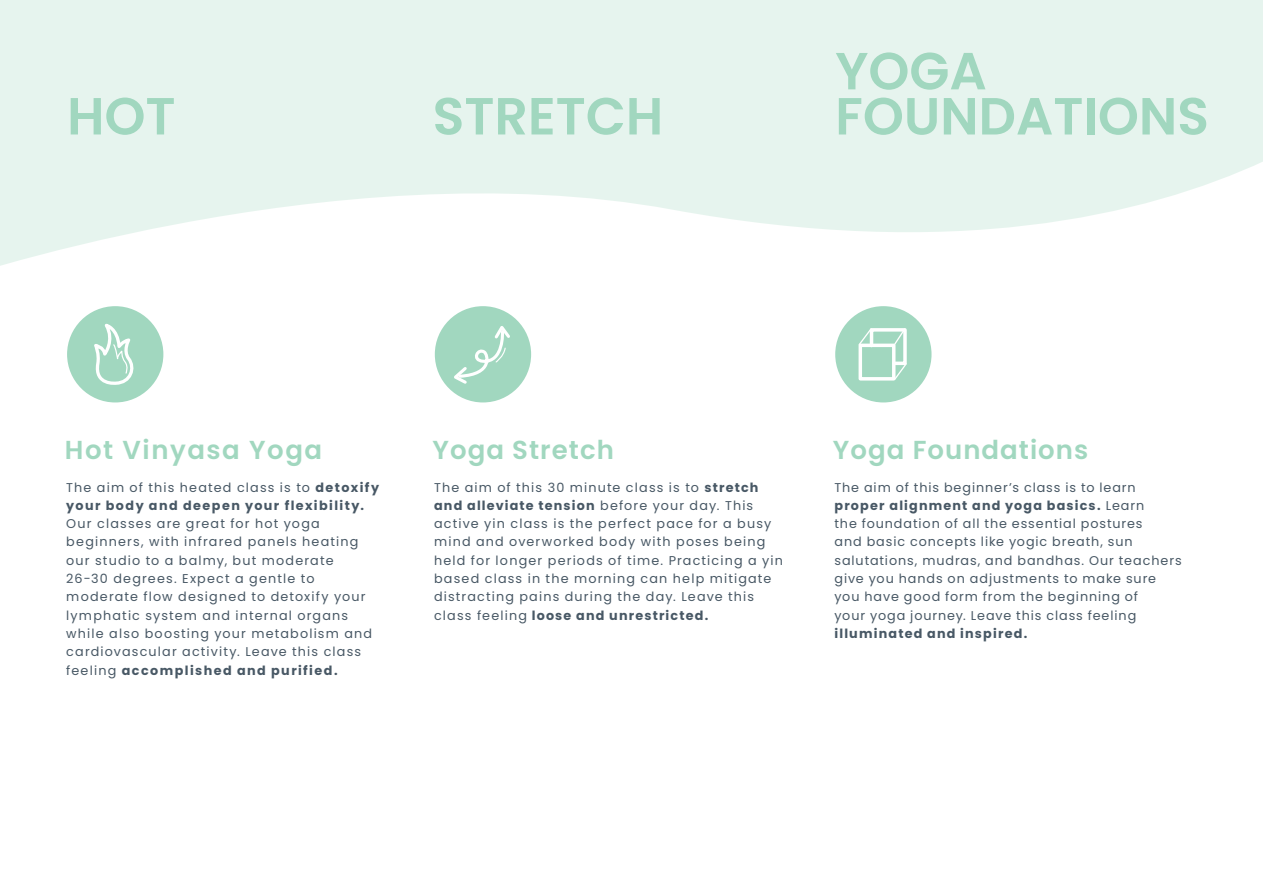
<style>
.page{position:relative;width:1263px;height:893px;background:#fff}
.page>*{position:absolute;margin:0;border:0;box-sizing:border-box;transform-origin:0 0}
.t1{font:600 52.2px/45.2px "Poppins";color:#a1d7bf}
.t2{font:600 25.95px "Poppins";letter-spacing:.04em;color:#a1d7bf}
.t3{font:600 25.95px "Poppins";letter-spacing:.06em;color:#a1d7bf}
.t4{font:12.75px/18.3px "Poppins";letter-spacing:.085em;color:#485865}
.t5{font:700 12.75px/18.3px "Poppins";letter-spacing:.11em;color:#485865}
.s1{font-weight:400}
.s2{font-weight:700}
</style>
<div class="page">
<svg style="left:0;top:0;width:1263px;height:312px;fill:#e6f4ee"></svg>
<div style="left:67px;top:306px;width:96px;height:96px;background:#a1d7bf;border-radius:50%"></div>
<svg style="left:92px;top:325px;width:48px;height:73px"></svg>
<div style="left:835px;top:306px;width:96px;height:96px;background:#a1d7bf;border-radius:50%"></div>
<div style="left:435px;top:306px;width:96px;height:96px;background:#a1d7bf;border-radius:50%"></div>
<svg style="left:454px;top:326px;width:56px;height:58px"></svg>
<svg style="left:858px;top:328px;width:49px;height:53px"></svg>
<h1 class="t1" style="left:67px;top:94px;width:110px">HOT</h1>
<h1 class="t1" style="left:433px;top:94px;width:232px">STRETCH</h1>
<h1 class="t1" style="left:835px;top:49px;width:375px">YOGA<br>FOUNDATIONS</h1>
<h2 class="t3" style="left:65px;top:435px;width:259px">Hot Vinyasa Yoga</h2>
<p class="t5" style="left:66px;top:478px;width:314px"><span class="s1">The aim of this heated class is to</span> detoxify your body and deepen your flexibility.</p>
<p class="t4" style="left:66px;top:515px;width:307px">Our classes are great for hot yoga beginners, with infrared panels heating our studio to a balmy, but moderate 26-30 degrees. Expect a gentle to moderate flow designed to detoxify your lymphatic system and internal organs while also boosting your metabolism and cardiovascular activity. Leave this class feeling <span class="s2">accomplished and purified.</span></p>
<h2 class="t2" style="left:433px;top:435px;width:183px">Yoga Stretch</h2>
<p class="t4" style="left:434px;top:478px;width:350px">The aim of this 30 minute class is to <span class="s2">stretch and alleviate tension</span> before your day. This active yin class is the perfect pace for a busy mind and overworked body with poses being held for longer periods of time. Practicing a yin based class in the morning can help mitigate distracting pains during the day. Leave this class feeling <span class="s2">loose and unrestricted.</span></p>
<h2 class="t2" style="left:833px;top:435px;width:257px">Yoga Foundations</h2>
<p class="t4" style="left:834px;top:478px;width:349px">The aim of this beginner’s class is to learn <span class="s2">proper alignment and yoga basics.</span> Learn<br>the foundation of all the essential postures<br>and basic concepts like yogic breath, sun salutations, mudras, and bandhas. Our teachers give you hands on adjustments to make sure you have good form from the beginning of<br>your yoga journey. Leave this class feeling</p>
<p class="t5" style="left:834px;top:624px;width:194px">illuminated and inspired.</p>
</div>
